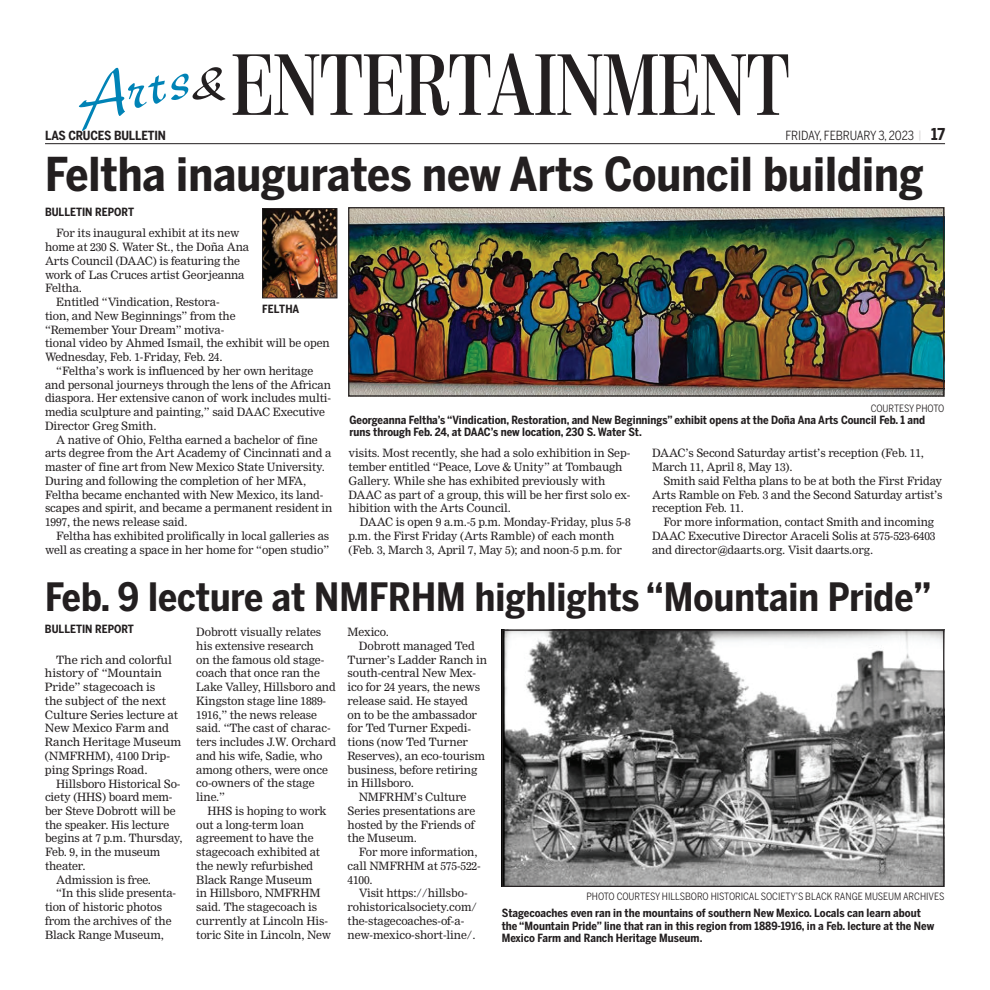
<style>
.page{position:relative;width:990px;height:990px;background:#fff}
.page>*{position:absolute;margin:0;border:0;box-sizing:border-box;transform-origin:0 0}
.t1{font:600 86.25px "Moderno FB Cond";color:#231f20;scale:.85 1}
.t2{font:66.25px "New Berolina";color:#0083b6}
.t3{font:700 46.25px "Benton Sans Cond";color:#231f20}
.t4{font:700 38.75px "Benton Sans Cond";color:#231f20}
.t5{font:12.5px "Benton Sans Cond";letter-spacing:-.01em;color:#231f20}
.t6{font:700 12.5px "Benton Sans Cond";letter-spacing:-.01em;color:#231f20}
.t7{font:11.25px/13.8px "Nimrod MT Std";letter-spacing:-.01em;color:#231f20}
.t8{font:700 11.25px/12.5px "Benton Sans Cond";color:#231f20}
.t9{font:10px "Benton Sans Cond";color:#231f20}
.s1{font-family:"Myriad Pro";font-size:10px;color:#cac7c8}
.s2{font-weight:700;font-size:16.25px}
</style>
<div class="page">
<img style="left:350px;top:209px;width:592px;height:186px">
<div style="left:348px;top:207px;width:596px;height:190px;border:1px solid #231f20"></div>
<img style="left:264px;top:210px;width:71px;height:86px">
<div style="left:262px;top:208px;width:75px;height:90px;border:1px solid #231f20"></div>
<img style="left:504px;top:632px;width:438px;height:253px">
<div style="left:502px;top:630px;width:442px;height:257px;border:1px solid #231f20"></div>
<hr style="left:45px;top:143px;width:900px;height:1px;background:#231f20">
<h1 class="t1" style="left:188px;top:37px;width:710px"><sup>&amp;</sup> ENTERTAINMENT</h1>
<h2 class="t2" style="left:66px;top:61px;width:119px;rotate:-12deg">Arts</h2>
<p class="t6" style="left:45px;top:128px;width:123px">LAS CRUCES BULLETIN</p>
<p class="t5" style="left:786px;top:128px;width:161px">FRIDAY, FEBRUARY 3, 2023 <span class="s1">|</span> <span class="s2">17</span></p>
<h3 class="t3" style="left:45px;top:147px;width:880px">Feltha inaugurates new Arts Council building</h3>
<p class="t8" style="left:45px;top:206px;width:90px">BULLETIN REPORT</p>
<p class="t7" style="left:56px;top:227px;width:185px">For its inaugural exhibit at its new</p>
<p class="t7" style="left:45px;top:240px;width:206px">home at 230 S. Water St., the Doña Ana</p>
<p class="t7" style="left:45px;top:254px;width:197px">Arts Council (DAAC) is featuring the</p>
<p class="t7" style="left:45px;top:268px;width:201px">work of Las Cruces artist Georjeanna</p>
<p class="t7" style="left:45px;top:282px;width:39px">Feltha.</p>
<p class="t7" style="left:56px;top:295px;width:165px">Entitled “Vindication, Restora-</p>
<p class="t7" style="left:45px;top:309px;width:192px">tion, and New Beginnings” from the</p>
<p class="t7" style="left:45px;top:323px;width:181px">“Remember Your Dream” motiva-</p>
<p class="t7" style="left:45px;top:337px;width:286px">tional video by Ahmed Ismail, the exhibit will be open</p>
<p class="t7" style="left:45px;top:350px;width:179px">Wednesday, Feb. 1-Friday, Feb. 24.</p>
<p class="t7" style="left:56px;top:364px;width:258px">“Feltha’s work is influenced by her own heritage</p>
<p class="t7" style="left:45px;top:378px;width:287px">and personal journeys through the lens of the African</p>
<p class="t7" style="left:45px;top:392px;width:287px">diaspora. Her extensive canon of work includes multi-</p>
<p class="t7" style="left:45px;top:405px;width:281px">media sculpture and painting,” said DAAC Executive</p>
<p class="t7" style="left:45px;top:419px;width:113px">Director Greg Smith.</p>
<p class="t7" style="left:56px;top:433px;width:263px">A native of Ohio, Feltha earned a bachelor of fine</p>
<p class="t7" style="left:45px;top:447px;width:288px">arts degree from the Art Academy of Cincinnati and a</p>
<p class="t7" style="left:45px;top:460px;width:281px">master of fine art from New Mexico State University.</p>
<p class="t7" style="left:45px;top:474px;width:263px">During and following the completion of her MFA,</p>
<p class="t7" style="left:45px;top:488px;width:280px">Feltha became enchanted with New Mexico, its land-</p>
<p class="t7" style="left:45px;top:502px;width:289px">scapes and spirit, and became a permanent resident in</p>
<p class="t7" style="left:45px;top:515px;width:144px">1997, the news release said.</p>
<p class="t7" style="left:56px;top:529px;width:274px">Feltha has exhibited prolifically in local galleries as</p>
<p class="t7" style="left:45px;top:543px;width:286px">well as creating a space in her home for “open studio”</p>
<p class="t8" style="left:262px;top:302px;width:39px">FELTHA</p>
<p class="t9" style="left:871px;top:403px;width:75px">COURTESY PHOTO</p>
<p class="t8" style="left:349px;top:413px;width:577px">Georgeanna Feltha’s “Vindication, Restoration, and New Beginnings” exhibit opens at the Doña Ana Arts Council Feb. 1 and runs through Feb. 24, at DAAC’s new location, 230 S. Water St.</p>
<p class="t7" style="left:349px;top:447px;width:283px">visits. Most recently, she had a solo exhibition in Sep&shy;tember entitled “Peace, Love &amp; Unity” at Tombaugh Gallery. While she has exhibited previously with DAAC as part of a group, this will be her first solo ex&shy;hibition with the Arts Council.</p>
<p class="t7" style="left:349px;top:515px;width:284px;text-indent:11px">DAAC is open 9 a.m.-5 p.m. Monday-Friday, plus 5-8 p.m. the First Friday (Arts Ramble) of each month (Feb. 3, March 3, April 7, May 5); and noon-5 p.m. for</p>
<p class="t7" style="left:652px;top:447px;width:273px">DAAC’s Second Saturday artist’s reception (Feb. 11,<br>March 11, April 8, May 13).</p>
<p class="t7" style="left:652px;top:474px;width:292px;text-align:justify;text-indent:11px">Smith said Feltha plans to be at both the First Friday Arts Ramble on Feb. 3 and the Second Saturday artist’s reception Feb. 11.</p>
<p class="t7" style="left:652px;top:515px;width:285px;text-indent:11px">For more information, contact Smith and incoming<br>DAAC Executive Director Araceli Solis at 575-523-6403 and director@daarts.org. Visit daarts.org.</p>
<h3 class="t4" style="left:45px;top:574px;width:888px">Feb. 9 lecture at NMFRHM highlights “Mountain Pride”</h3>
<p class="t8" style="left:45px;top:623px;width:90px">BULLETIN REPORT</p>
<p class="t7" style="left:45px;top:653px;width:138px;text-indent:11px">The rich and colorful history of “Mountain<br>Pride” stagecoach is<br>the subject of the next<br>Culture Series lecture at<br>New Mexico Farm and<br>Ranch Heritage Museum (NMFRHM), 4100 Drip&shy;ping Springs Road.</p>
<p class="t7" style="left:56px;top:777px;width:126px">Hillsboro Historical So-</p>
<p class="t7" style="left:45px;top:790px;width:129px">ciety (HHS) board mem-</p>
<p class="t7" style="left:45px;top:804px;width:132px">ber Steve Dobrott will be</p>
<p class="t7" style="left:45px;top:818px;width:126px">the speaker. His lecture</p>
<p class="t7" style="left:45px;top:832px;width:139px">begins at 7 p.m. Thursday,</p>
<p class="t7" style="left:45px;top:845px;width:117px">Feb. 9, in the museum</p>
<p class="t7" style="left:45px;top:859px;width:42px">theater.</p>
<p class="t7" style="left:56px;top:873px;width:96px">Admission is free.</p>
<p class="t7" style="left:56px;top:887px;width:121px">“In this slide presenta-</p>
<p class="t7" style="left:45px;top:900px;width:119px">tion of historic photos</p>
<p class="t7" style="left:45px;top:914px;width:128px">from the archives of the</p>
<p class="t7" style="left:45px;top:928px;width:121px">Black Range Museum,</p>
<p class="t7" style="left:196px;top:625px;width:142px">Dobrott visually relates his extensive research<br>on the famous old stage&shy;coach that once ran the<br>Lake Valley, Hillsboro and<br>Kingston stage line 1889-<br>1916,” the news release said. “The cast of charac&shy;ters includes J.W. Orchard and his wife, Sadie, who among others, were once co-owners of the stage line.”</p>
<p class="t7" style="left:196px;top:804px;width:136px;text-indent:11px">HHS is hoping to work out a long-term loan agreement to have the stagecoach exhibited at the newly refurbished<br>Black Range Museum<br>in Hillsboro, NMFRHM said. The stagecoach is currently at Lincoln His&shy;toric Site in Lincoln, New</p>
<p class="t7" style="left:348px;top:625px;width:43px">Mexico.</p>
<p class="t7" style="left:359px;top:639px;width:118px">Dobrott managed Ted</p>
<p class="t7" style="left:348px;top:653px;width:141px">Turner’s Ladder Ranch in</p>
<p class="t7" style="left:348px;top:667px;width:130px">south-central New Mex-</p>
<p class="t7" style="left:348px;top:680px;width:134px">ico for 24 years, the news</p>
<p class="t7" style="left:348px;top:694px;width:122px">release said. He stayed</p>
<p class="t7" style="left:348px;top:708px;width:131px">on to be the ambassador</p>
<p class="t7" style="left:348px;top:722px;width:125px">for Ted Turner Expedi-</p>
<p class="t7" style="left:348px;top:735px;width:122px">tions (now Ted Turner</p>
<p class="t7" style="left:348px;top:749px;width:139px">Reserves), an eco-tourism</p>
<p class="t7" style="left:348px;top:763px;width:131px">business, before retiring</p>
<p class="t7" style="left:348px;top:777px;width:68px">in Hillsboro.</p>
<p class="t7" style="left:359px;top:790px;width:109px">NMFRHM’s Culture</p>
<p class="t7" style="left:348px;top:804px;width:129px">Series presentations are</p>
<p class="t7" style="left:348px;top:818px;width:129px">hosted by the Friends of</p>
<p class="t7" style="left:348px;top:832px;width:71px">the Museum.</p>
<p class="t7" style="left:359px;top:845px;width:120px">For more information,</p>
<p class="t7" style="left:348px;top:859px;width:135px">call NMFRHM at 575-522-</p>
<p class="t7" style="left:348px;top:873px;width:27px">4100.</p>
<p class="t7" style="left:359px;top:887px;width:110px">Visit https://hillsbo-</p>
<p class="t7" style="left:348px;top:900px;width:131px">rohistoricalsociety.com/</p>
<p class="t7" style="left:348px;top:914px;width:118px">the-stagecoaches-of-a-</p>
<p class="t7" style="left:348px;top:928px;width:129px">new-mexico-short-line/.</p>
<p class="t9" style="left:586px;top:891px;width:359px">PHOTO COURTESY HILLSBORO HISTORICAL SOCIETY’S BLACK RANGE MUSEUM ARCHIVES</p>
<p class="t8" style="left:502px;top:907px;width:434px">Stagecoaches even ran in the mountains of southern New Mexico. Locals can learn about the “Mountain Pride” line that ran in this region from 1889-1916, in a Feb. lecture at the New<br>Mexico Farm and Ranch Heritage Museum.</p>
</div>
